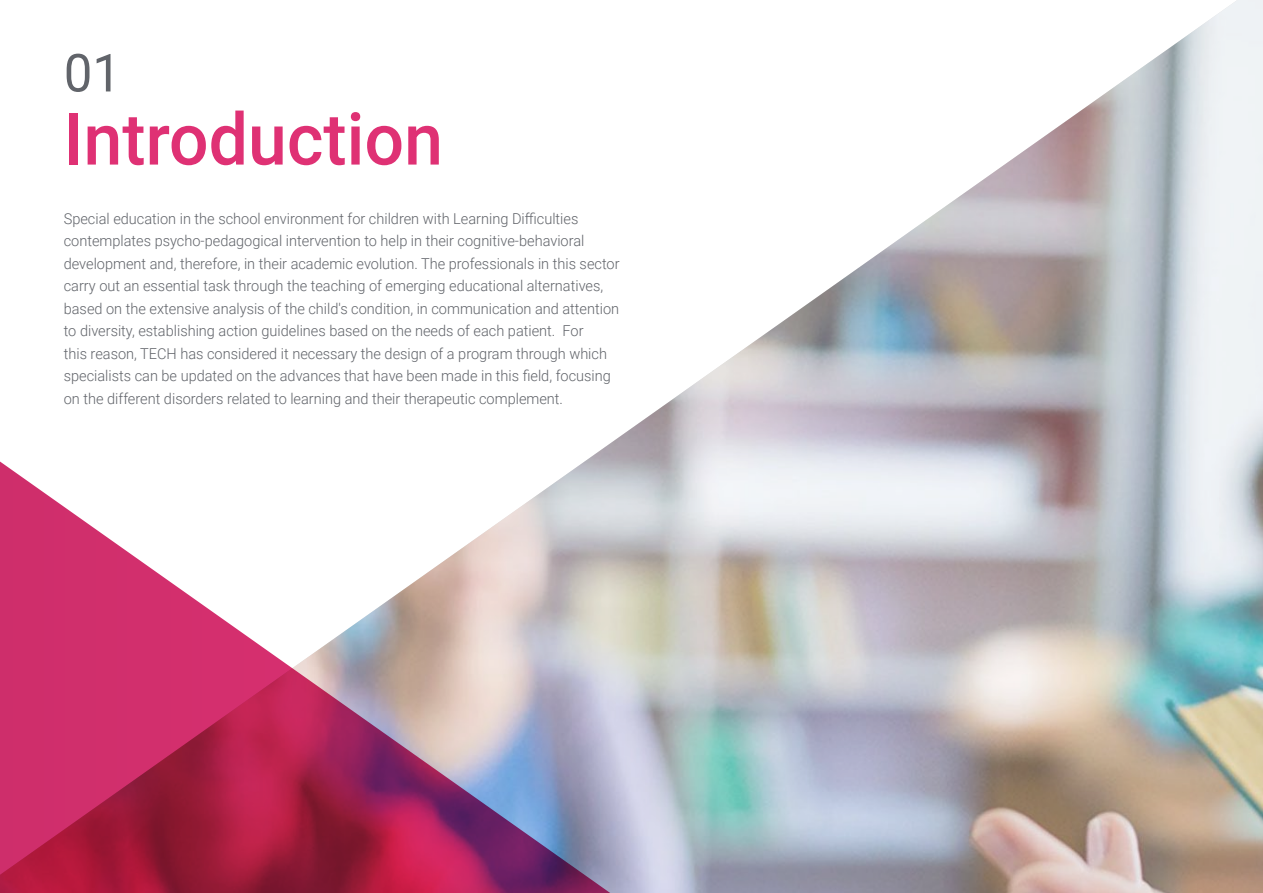
<style>
.page{position:relative;width:1263px;height:893px;background:#fff}
.page>*{position:absolute;margin:0;border:0;box-sizing:border-box;transform-origin:0 0}
.t1{font:500 72px "Roboto";color:#df3174}
.t2{font:52.5px "Roboto";color:#61646a}
.t3{font:300 15px/22.5px "Roboto";color:#61646a}
</style>
<div class="page">
<img style="left:607px;top:0;width:656px;height:893px">
<svg style="left:0;top:446px;width:640px;height:447px"></svg>
<h2 class="t2" style="left:64px;top:36px;width:59px">01</h2>
<h1 class="t1" style="left:64px;top:89px;width:381px">Introduction</h1>
<p class="t3" style="left:64px;top:207px;width:557px">Special education in the school environment for children with Learning Difficulties contemplates psycho-pedagogical intervention to help in their cognitive-behavioral development and, therefore, in their academic evolution. The professionals in this sector carry out an essential task through the teaching of emerging educational alternatives, based on the extensive analysis of the child's condition, in communication and attention to diversity, establishing action guidelines based on the needs of each patient. For<br>this reason, TECH has considered it necessary the design of a program through which specialists can be updated on the advances that have been made in this field, focusing on the different disorders related to learning and their therapeutic complement.</p>
</div>
